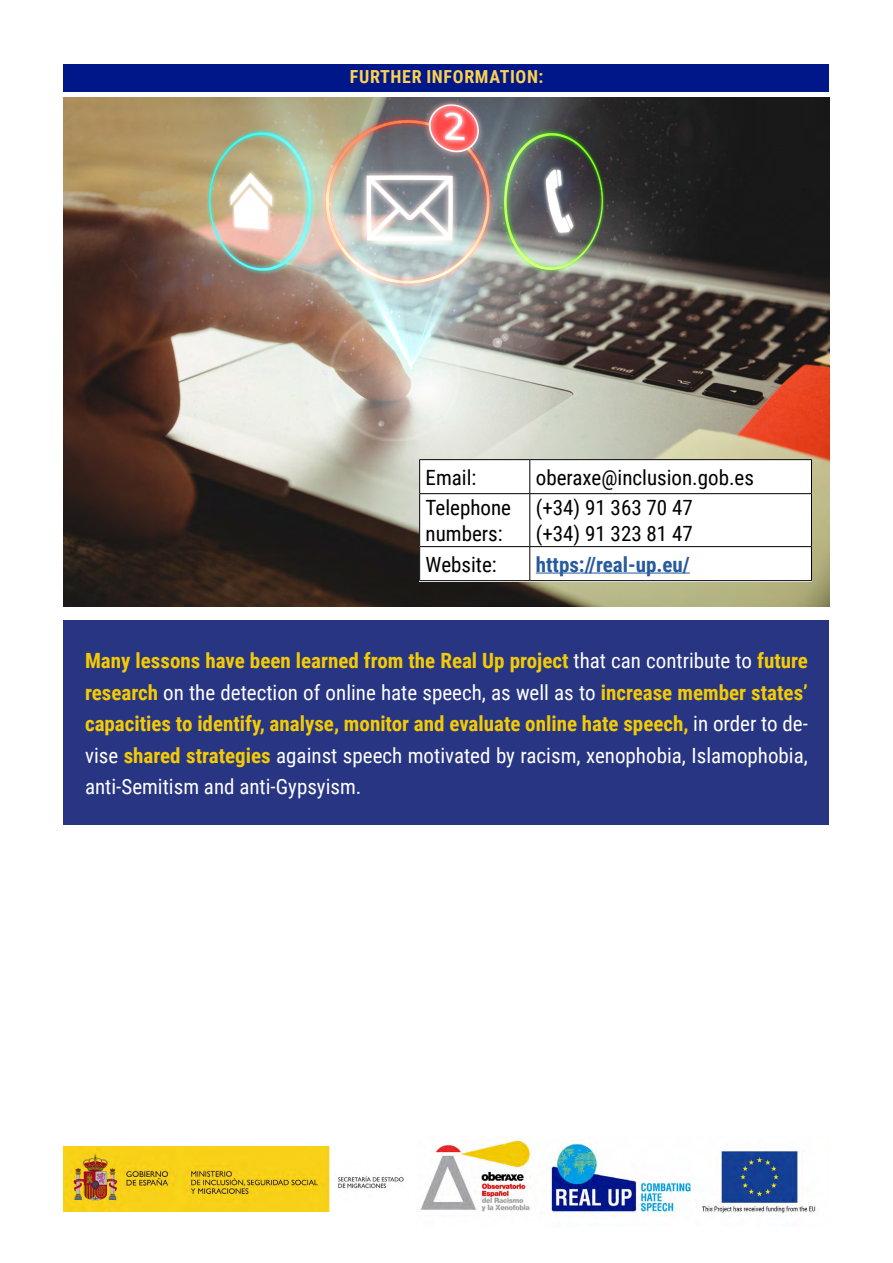
<style>
.page{position:relative;width:893px;height:1263px;background:#fff}
.page>*{position:absolute;margin:0;border:0;box-sizing:border-box;transform-origin:0 0}
.t1{font:21px/31.5px "Roboto Condensed";color:#fff;text-align:justify}
.t2{font:21px/25.2px "Roboto Condensed";color:#000}
.t3{font:700 21px "Roboto Condensed";color:#275b9b}
.t4{font:700 18px "Roboto Condensed";letter-spacing:.035em;color:#fad153}
.s1{font-weight:700;color:#f3cb05}
</style>
<div class="page">
<img style="left:64px;top:98px;width:765px;height:509px">
<div style="left:64px;top:621px;width:765px;height:204px;background:#283583"></div>
<div style="left:64px;top:64px;width:765px;height:27px;background:#001789"></div>
<div style="left:419px;top:459px;width:393px;height:123px;background:#fff"></div>
<hr style="left:419px;top:459px;width:111px;height:1px;background:#000">
<hr style="left:419px;top:460px;width:1px;height:33px;background:#000">
<hr style="left:530px;top:459px;width:282px;height:1px;background:#000">
<hr style="left:529px;top:460px;width:1px;height:33px;background:#000">
<hr style="left:811px;top:460px;width:1px;height:33px;background:#000">
<hr style="left:419px;top:493px;width:111px;height:1px;background:#000">
<hr style="left:419px;top:494px;width:1px;height:52px;background:#000">
<hr style="left:530px;top:493px;width:282px;height:1px;background:#000">
<hr style="left:529px;top:494px;width:1px;height:52px;background:#000">
<hr style="left:811px;top:494px;width:1px;height:52px;background:#000">
<hr style="left:419px;top:546px;width:111px;height:1px;background:#000">
<hr style="left:419px;top:547px;width:1px;height:33px;background:#000">
<hr style="left:530px;top:546px;width:282px;height:1px;background:#000">
<hr style="left:529px;top:547px;width:1px;height:33px;background:#000">
<hr style="left:811px;top:547px;width:1px;height:33px;background:#000">
<hr style="left:419px;top:580px;width:111px;height:1px;background:#000">
<hr style="left:530px;top:580px;width:282px;height:1px;background:#000">
<hr style="left:536px;top:572px;width:154px;height:1px;background:#275b9b">
<img style="left:420px;top:1139px;width:396px;height:77px">
<img style="left:64px;top:1146px;width:340px;height:65px">
<p class="t4" style="left:350px;top:64px;width:195px">FURTHER INFORMATION:</p>
<p class="t2" style="left:426px;top:464px;width:52px">Email:</p>
<p class="t2" style="left:536px;top:464px;width:220px">oberaxe@inclusion.gob.es</p>
<p class="t2" style="left:426px;top:495px;width:87px">Telephone numbers:</p>
<p class="t2" style="left:536px;top:495px;width:159px">(+34) 91 363 70 47 (+34) 91 323 81 47</p>
<p class="t2" style="left:426px;top:551px;width:73px">Website:</p>
<p class="t3" style="left:536px;top:549px;width:156px">https://real-up.eu/</p>
<p class="t1" style="left:85px;top:644px;width:724px"><span class="s1">Many lessons have been learned from the Real Up project</span> that can contribute to <span class="s1">future research</span> on the detection of online hate speech, as well as to <span class="s1">increase member states’ capacities to identify, analyse, monitor and evaluate online hate speech,</span> in order to de&shy;vise <span class="s1">shared strategies</span> against speech motivated by racism, xenophobia, Islamophobia, anti-Semitism and anti-Gypsyism.</p>
</div>
